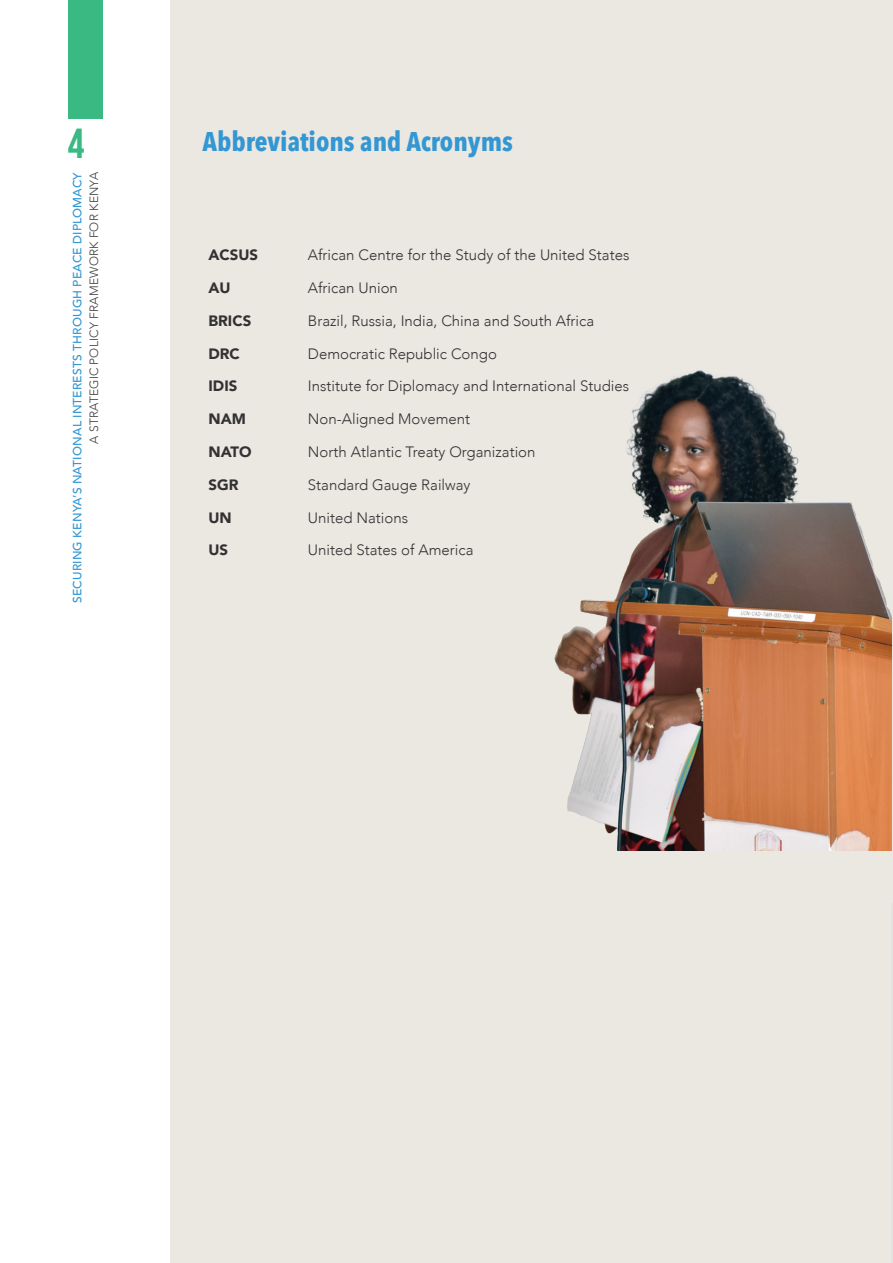
<style>
.page{position:relative;width:893px;height:1263px;background:#fff}
.page>*{position:absolute;margin:0;border:0;box-sizing:border-box;transform-origin:0 0}
.t1{font:700 42px "Bebas Neue";color:#3ab983}
.Headers_i{font:700 27px "Avenir Next Condensed";color:#3297d3}
.Body_Text{font:300 15px "Avenir";color:#333233}
.Body_Text-2{font:900 15px "Avenir";color:#333233}
.t2{font:500 12px "Avenir";letter-spacing:.015em;color:#3297d3}
.t3{font:300 12px "Avenir";letter-spacing:.015em;color:#3e3e3f}
</style>
<div class="page">
<div style="left:68px;top:0;width:34px;height:119px;background:#3ab983"></div>
<div style="left:171px;top:0;width:722px;height:1263px;background:#ebe7e1"></div>
<img style="left:554px;top:370px;width:337px;height:480px">
<hr style="left:891px;top:903px;width:2px;height:360px;background:#e3e3e0">
<h1 class="t1" style="left:68px;top:121px;width:18px">4</h1>
<p class="t2" style="left:67px;top:603px;width:432px;rotate:-90deg">SECURING KENYA’S NATIONAL INTERESTS THROUGH PEACE DIPLOMACY</p>
<p class="t3" style="left:87px;top:444px;width:273px;rotate:-90deg">A STRATEGIC POLICY FRAMEWORK FOR KENYA</p>
<p class="Headers_i" style="left:203px;top:125px;width:312px">Abbreviations and Acronyms</p>
<p class="Body_Text-2" style="left:209px;top:242px;width:51px">ACSUS</p>
<p class="Body_Text" style="left:308px;top:246px;width:323px">African Centre for the Study of the United States</p>
<p class="Body_Text-2" style="left:209px;top:275px;width:24px">AU</p>
<p class="Body_Text" style="left:308px;top:279px;width:91px">African Union</p>
<p class="Body_Text-2" style="left:209px;top:308px;width:44px">BRICS</p>
<p class="Body_Text" style="left:308px;top:312px;width:288px">Brazil, Russia, India, China and South Africa</p>
<p class="Body_Text-2" style="left:209px;top:340px;width:33px">DRC</p>
<p class="Body_Text" style="left:308px;top:344px;width:190px">Democratic Republic Congo</p>
<p class="Body_Text-2" style="left:209px;top:373px;width:30px">IDIS</p>
<p class="Body_Text" style="left:308px;top:377px;width:323px">Institute for Diplomacy and International Studies</p>
<p class="Body_Text-2" style="left:209px;top:406px;width:39px">NAM</p>
<p class="Body_Text" style="left:308px;top:410px;width:164px">Non-Aligned Movement</p>
<p class="Body_Text-2" style="left:209px;top:439px;width:45px">NATO</p>
<p class="Body_Text" style="left:308px;top:443px;width:229px">North Atlantic Treaty Organization</p>
<p class="Body_Text-2" style="left:209px;top:472px;width:31px">SGR</p>
<p class="Body_Text" style="left:308px;top:476px;width:164px">Standard Gauge Railway</p>
<p class="Body_Text-2" style="left:209px;top:504px;width:25px">UN</p>
<p class="Body_Text" style="left:308px;top:508px;width:102px">United Nations</p>
<p class="Body_Text-2" style="left:209px;top:537px;width:21px">US</p>
<p class="Body_Text" style="left:308px;top:541px;width:167px">United States of America</p>
</div>
